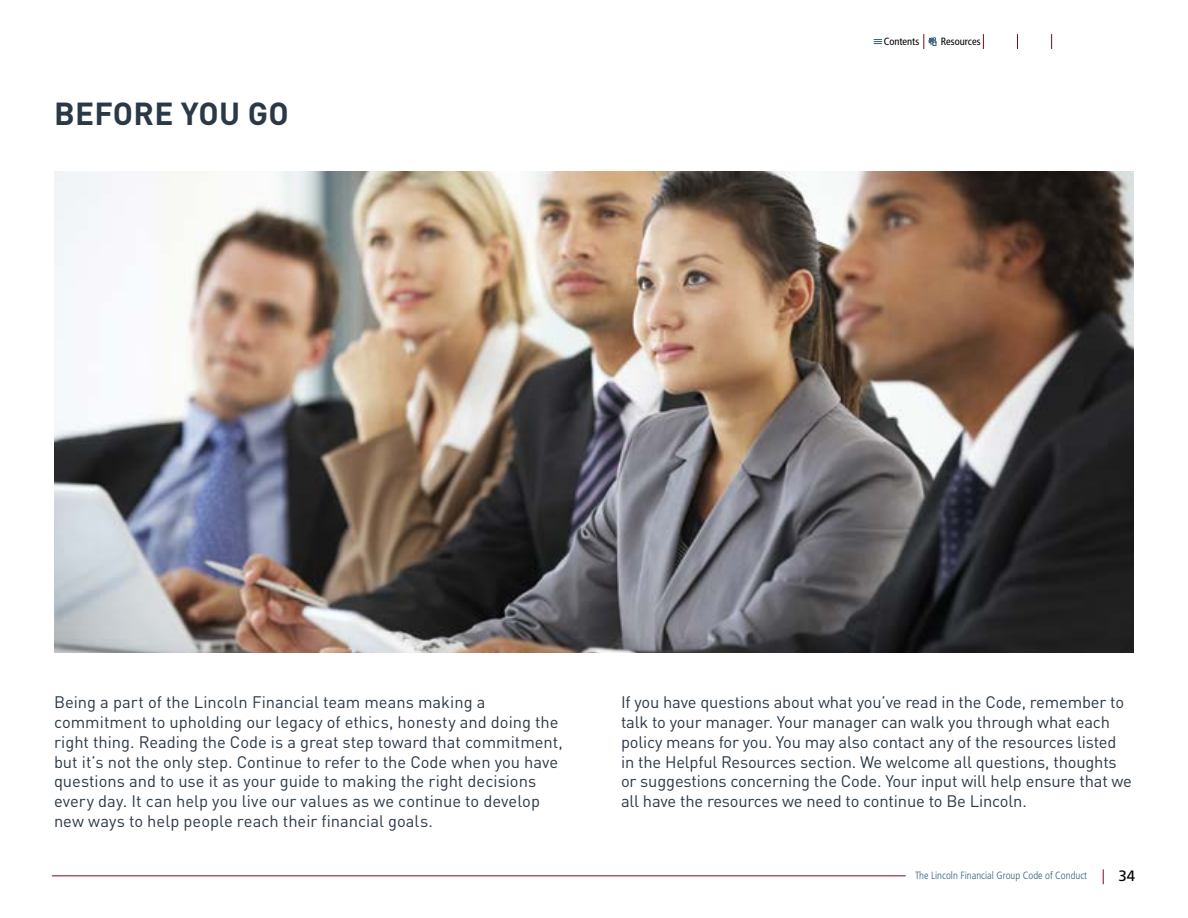
<style>
.page{position:relative;width:1188px;height:918px;background:#fff}
.page>*{position:absolute;margin:0;border:0;box-sizing:border-box;transform-origin:0 0}
.t1{font:700 31.5px "DIN Pro";letter-spacing:.01em;color:#2b3845}
.t2{font:16.5px/19.8px "DIN Pro";letter-spacing:-.01em;color:#2b3845}
.t3{font:15px "Frutiger LT Std";color:#000}
.t4{font:300 condensed 10.5px "Frutiger LT Std";color:#366079}
.t5{font:condensed 10.5px "Frutiger LT Std";color:#000}
</style>
<div class="page">
<svg style="left:1103px;top:869px;width:1px;height:15px"></svg>
<svg style="left:874px;top:39px;width:8px;height:5px"></svg>
<svg style="left:983px;top:34px;width:1px;height:15px"></svg>
<svg style="left:924px;top:34px;width:12px;height:15px"></svg>
<svg style="left:1017px;top:34px;width:1px;height:15px"></svg>
<svg style="left:1051px;top:34px;width:1px;height:15px"></svg>
<hr style="left:52px;top:876px;width:854px;height:1px;background:#87051b">
<img style="left:54px;top:172px;width:1080px;height:480px">
<h1 class="t1" style="left:54px;top:89px;width:236px">BEFORE YOU GO</h1>
<p class="t5" style="left:884px;top:35px;width:37px">Contents</p>
<p class="t5" style="left:941px;top:35px;width:41px">Resources</p>
<p class="t2" style="left:54px;top:691px;width:510px">Being a part of the Lincoln Financial team means making a commitment to upholding our legacy of ethics, honesty and doing the right thing. Reading the Code is a great step toward that commitment, but it’s not the only step. Continue to refer to the Code when you have questions and to use it as your guide to making the right decisions every day. It can help you live our values as we continue to develop new ways to help people reach their financial goals.</p>
<p class="t2" style="left:621px;top:691px;width:513px">If you have questions about what you’ve read in the Code, remember to talk to your manager. Your manager can walk you through what each policy means for you. You may also contact any of the resources listed in the Helpful Resources section. We welcome all questions, thoughts or suggestions concerning the Code. Your input will help ensure that we all have the resources we need to continue to Be Lincoln.</p>
<p class="t4" style="left:915px;top:869px;width:174px">The Lincoln Financial Group Code of Conduct</p>
<p class="t3" style="left:1119px;top:867px;width:18px">34</p>
</div>
